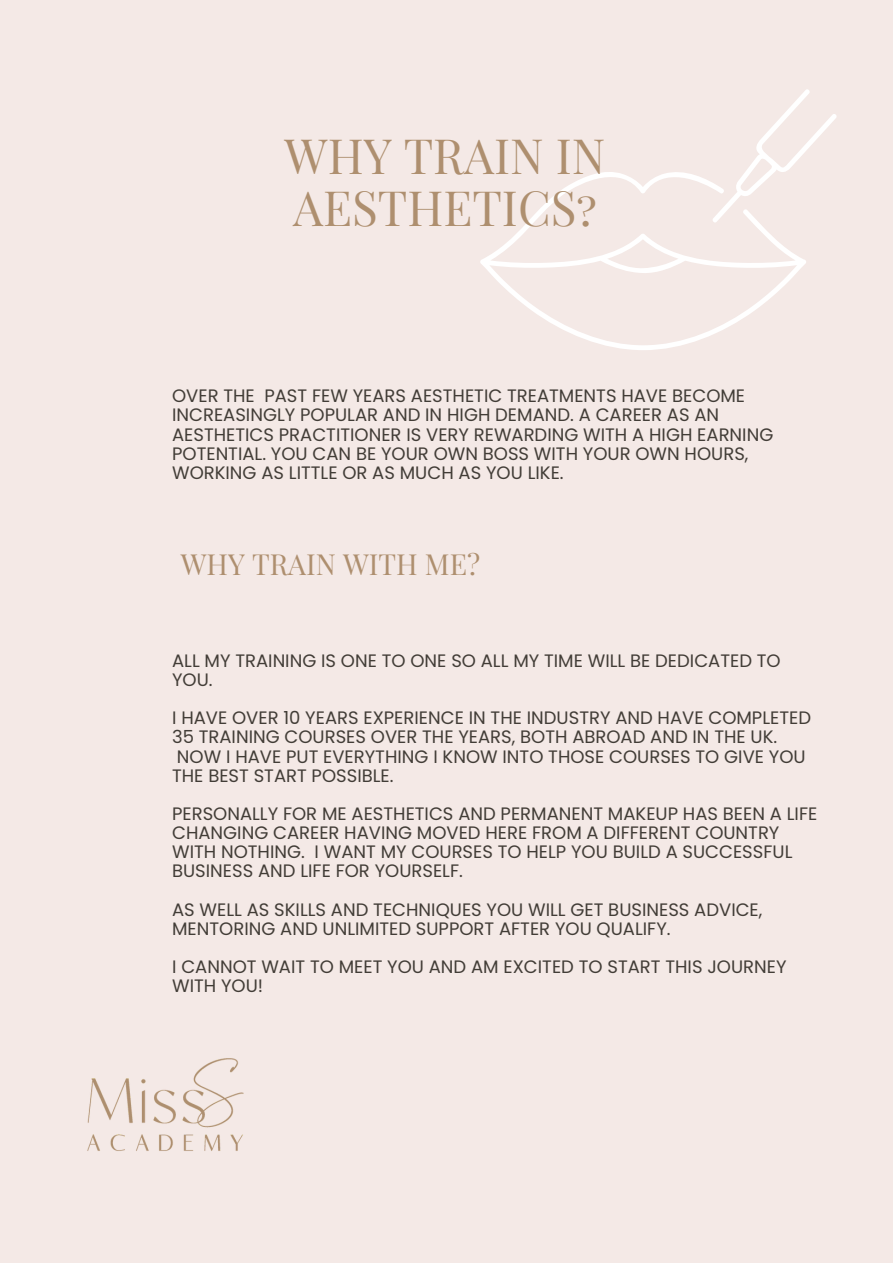
<style>
.page{position:relative;width:893px;height:1264px;background:#fff}
.page>*{position:absolute;margin:0;border:0;box-sizing:border-box;transform-origin:0 0}
.t1{font:47.55px/51.8px "Playfair Display SC";color:#ae8f6f}
.t2{font:28.5px "Playfair Display";color:#ae8f6f}
.t3{font:18px/19px "Poppins";color:#423d37}
</style>
<div class="page">
<div style="left:0;top:0;width:892px;height:1262px;background:#f4e9e6"></div>
<img style="left:87px;top:1058px;width:157px;height:93px">
<svg style="left:480px;top:172px;width:326px;height:178px"></svg>
<svg style="left:712px;top:89px;width:124px;height:134px"></svg>
<h1 class="t1" style="left:284px;top:129px;width:322px">WHY TRAIN IN<br>AESTHETICS?</h1>
<p class="t3" style="left:172px;top:386px;width:602px">OVER THE PAST FEW YEARS AESTHETIC TREATMENTS HAVE BECOME INCREASINGLY POPULAR AND IN HIGH DEMAND. A CAREER AS AN AESTHETICS PRACTITIONER IS VERY REWARDING WITH A HIGH EARNING POTENTIAL. YOU CAN BE YOUR OWN BOSS WITH YOUR OWN HOURS, WORKING AS LITTLE OR AS MUCH AS YOU LIKE.</p>
<h2 class="t2" style="left:181px;top:544px;width:301px">WHY TRAIN WITH ME?</h2>
<p class="t3" style="left:172px;top:651px;width:610px">ALL MY TRAINING IS ONE TO ONE SO ALL MY TIME WILL BE DEDICATED TO<br>YOU.</p>
<p class="t3" style="left:172px;top:708px;width:640px">I HAVE OVER 10 YEARS EXPERIENCE IN THE INDUSTRY AND HAVE COMPLETED 35 TRAINING COURSES OVER THE YEARS, BOTH ABROAD AND IN THE UK.<br>NOW I HAVE PUT EVERYTHING I KNOW INTO THOSE COURSES TO GIVE YOU THE BEST START POSSIBLE.</p>
<p class="t3" style="left:172px;top:804px;width:646px">PERSONALLY FOR ME AESTHETICS AND PERMANENT MAKEUP HAS BEEN A LIFE CHANGING CAREER HAVING MOVED HERE FROM A DIFFERENT COUNTRY WITH NOTHING. I WANT MY COURSES TO HELP YOU BUILD A SUCCESSFUL BUSINESS AND LIFE FOR YOURSELF.</p>
<p class="t3" style="left:172px;top:899px;width:591px">AS WELL AS SKILLS AND TECHNIQUES YOU WILL GET BUSINESS ADVICE,<br>MENTORING AND UNLIMITED SUPPORT AFTER YOU QUALIFY.</p>
<p class="t3" style="left:172px;top:957px;width:616px">I CANNOT WAIT TO MEET YOU AND AM EXCITED TO START THIS JOURNEY<br>WITH YOU!</p>
</div>
